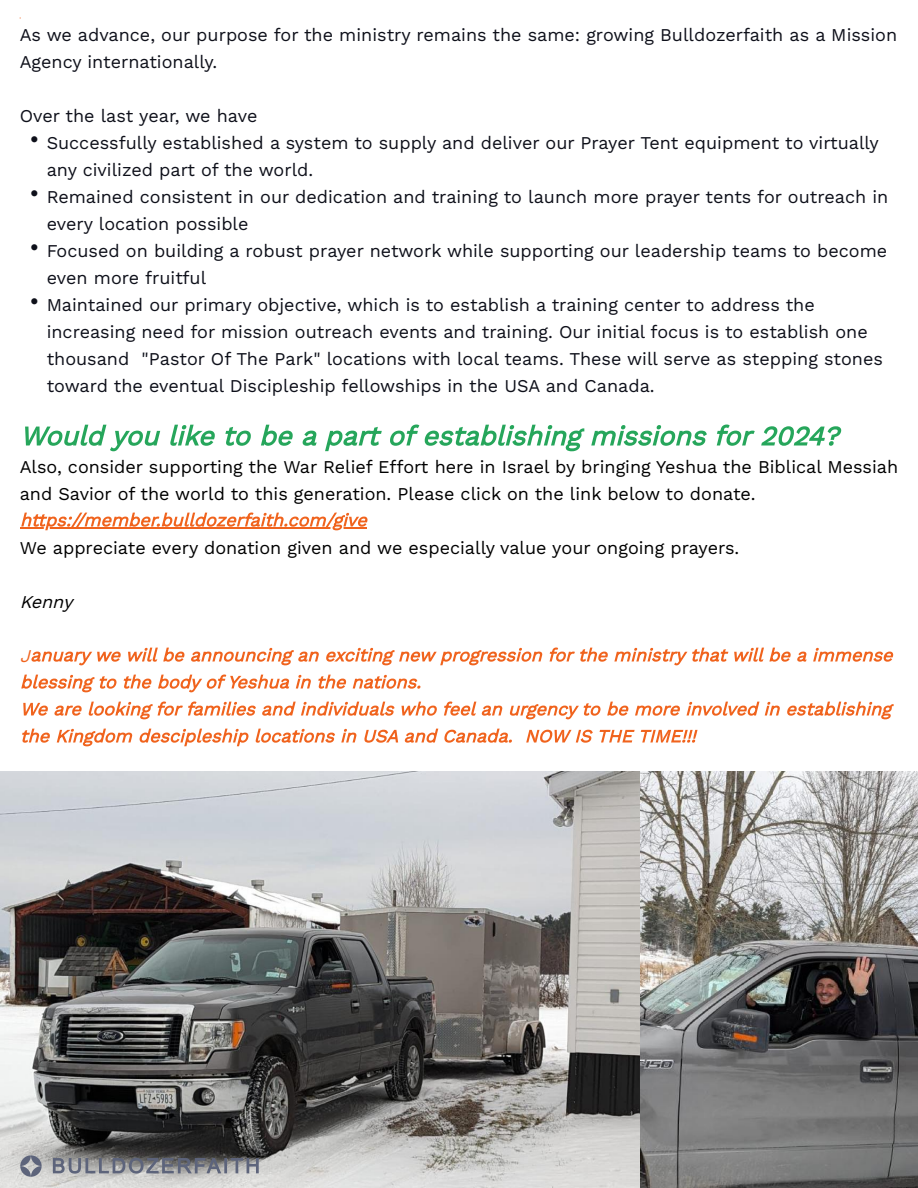
<style>
.page{position:relative;width:918px;height:1188px;background:#fff}
.page>*{position:absolute;margin:0;border:0;box-sizing:border-box;transform-origin:0 0}
.t1{font:24.3px "Arial";color:#0e101a}
.t2{font:18px/27px "Work Sans";color:#0e101a}
.t3{font:18px/27px "Work Sans";color:#000}
.t4{font:italic 18px "Work Sans";color:#000}
</style>
<div class="page">
<img style="left:0;top:772px;width:918px;height:416px">
<svg style="left:25px;top:425px;width:816px;height:26px"></svg>
<hr style="left:20px;top:528px;width:346px;height:1px;background:#f0631d">
<svg style="left:21px;top:513px;width:347px;height:17px"></svg>
<svg style="left:31px;top:648px;width:862px;height:17px"></svg>
<svg style="left:21px;top:675px;width:400px;height:17px"></svg>
<svg style="left:23px;top:702px;width:871px;height:17px"></svg>
<svg style="left:22px;top:729px;width:676px;height:17px"></svg>
<svg style="left:53px;top:1158px;width:206px;height:16px;background:#888a91"></svg>
<svg style="left:20px;top:1155px;width:22px;height:22px"></svg>
<p class="t2" style="left:20px;top:21px;width:879px">As we advance, our purpose for the ministry remains the same: growing Bulldozerfaith as a Mission<br>Agency internationally.</p>
<p class="t2" style="left:20px;top:102px;width:239px">Over the last year, we have</p>
<h1 class="t1" style="left:30px;top:126px;width:10px">•</h1>
<p class="t2" style="left:47px;top:129px;width:834px">Successfully established a system to supply and deliver our Prayer Tent equipment to virtually any civilized part of the world.</p>
<h1 class="t1" style="left:30px;top:180px;width:10px">•</h1>
<p class="t2" style="left:47px;top:183px;width:843px">Remained consistent in our dedication and training to launch more prayer tents for outreach in every location possible</p>
<h1 class="t1" style="left:30px;top:234px;width:10px">•</h1>
<p class="t2" style="left:47px;top:237px;width:842px">Focused on building a robust prayer network while supporting our leadership teams to become even more fruitful</p>
<h1 class="t1" style="left:30px;top:288px;width:10px">•</h1>
<p class="t2" style="left:47px;top:291px;width:838px">Maintained our primary objective, which is to establish a training center to address the increasing need for mission outreach events and training. Our initial focus is to establish one thousand "Pastor Of The Park" locations with local teams. These will serve as stepping stones toward the eventual Discipleship fellowships in the USA and Canada.</p>
<p class="t3" style="left:20px;top:453px;width:880px">Also, consider supporting the War Relief Effort here in Israel by bringing Yeshua the Biblical Messiah and Savior of the world to this generation. Please click on the link below to donate.</p>
<p class="t3" style="left:20px;top:534px;width:721px">We appreciate every donation given and we especially value your ongoing prayers.</p>
<p class="t4" style="left:20px;top:591px;width:54px">Kenny</p>
</div>
